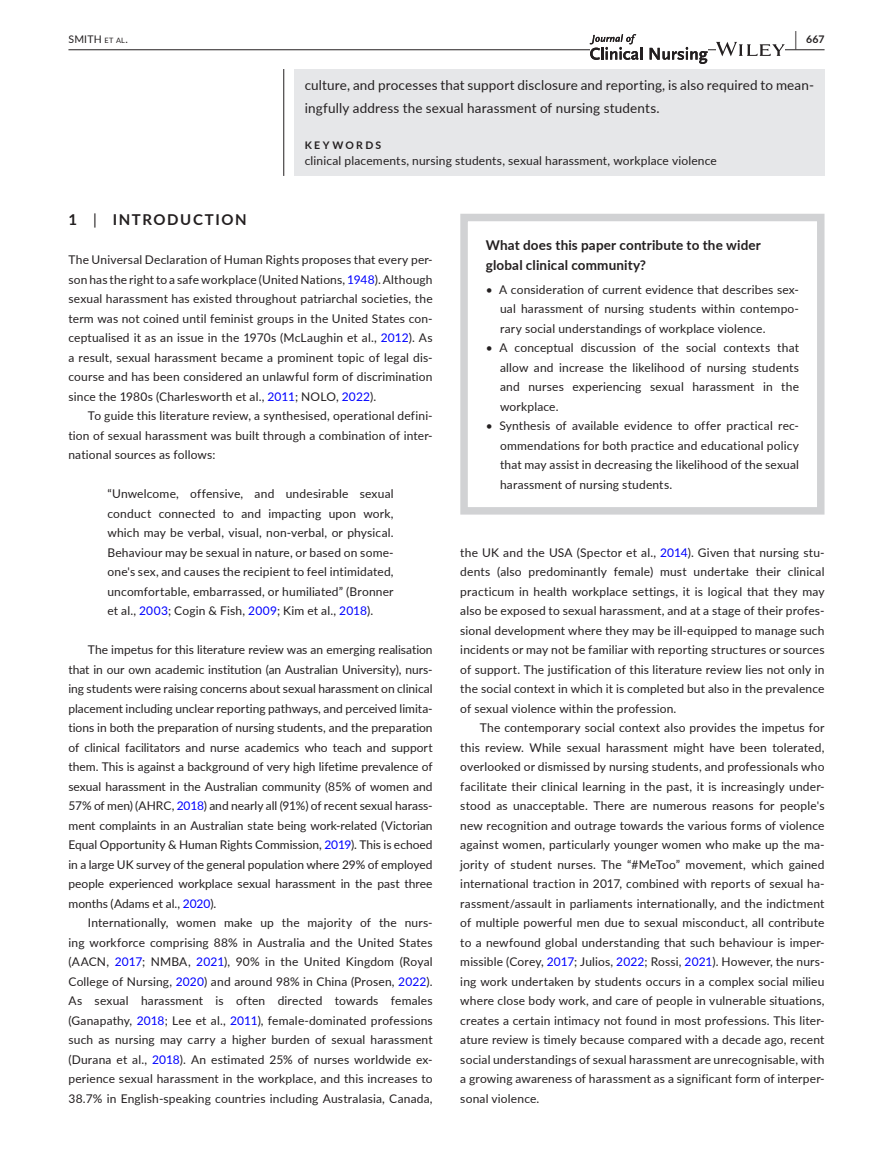
<style>
.page{position:relative;width:893px;height:1174px;background:#fff}
.page>*{position:absolute;margin:0;border:0;box-sizing:border-box;transform-origin:0 0}
.t1{font:700 15px "Lato";letter-spacing:.105em;color:#231f20}
.t2{font:13.5px/22.5px "Lato";letter-spacing:.01em;color:#231f20}
.t3{font:700 13.5px/19.5px "Lato";letter-spacing:.01em;color:#231f20}
.t4{font:12px/19.5px "Lato";letter-spacing:.015em;color:#231f20;text-align:justify}
.t5{font:700 10.5px "Lato";letter-spacing:.22em;color:#231f20}
.t6{font:10.5px "Lato";letter-spacing:.02em;color:#231f20}
.s1{font-size:7.35px}
.s2{font-size:19.5px}
.s3{font-weight:400}
.s4{color:#00f}
</style>
<div class="page">
<hr style="left:68px;top:49px;width:756px;height:1px;background:#231f20">
<div style="left:590px;top:34px;width:118px;height:30px;background:#fff"></div>
<svg style="left:590px;top:34px;width:52px;height:26px"></svg>
<svg style="left:650px;top:47px;width:58px;height:17px"></svg>
<svg style="left:716px;top:42px;width:69px;height:14px"></svg>
<div style="left:294px;top:69px;width:530px;height:107px;background:#e6e7e9"></div>
<hr style="left:283px;top:69px;width:1px;height:107px;background:#231f20">
<div style="left:460px;top:214px;width:364px;height:300px;border:8px solid #d1d2d4"></div>
<p class="t6" style="left:68px;top:31px;width:61px">SMITH <span class="s1">et al</span>.</p>
<p class="t5" style="left:795px;top:31px;width:31px"><span class="s2">|</span> 667</p>
<p class="t2" style="left:305px;top:74px;width:511px">culture, and processes that support disclosure and reporting, is also required to mean&shy;ingfully address the sexual harassment of nursing students.</p>
<p class="t5" style="left:305px;top:137px;width:78px">KEYWORDS</p>
<p class="t4" style="left:305px;top:151px;width:414px">clinical placements, nursing students, sexual harassment, workplace violence</p>
<p class="t1" style="left:68px;top:209px;width:180px">1 <span class="s3">|</span> INTRODUCTION</p>
<p class="t4" style="left:68px;top:249px;width:366px">The Universal Declaration of Human Rights proposes that every per&shy;son has the right to a safe workplace (United Nations, <span class="s4">1948</span>). Although sexual harassment has existed throughout patriarchal societies, the term was not coined until feminist groups in the United States con&shy;ceptualised it as an issue in the 1970s (McLaughin et al., <span class="s4">2012</span>). As a result, sexual harassment became a prominent topic of legal dis&shy;course and has been considered an unlawful form of discrimination since the 1980s (Charlesworth et al., <span class="s4">2011</span>; NOLO, <span class="s4">2022</span>).</p>
<p class="t4" style="left:68px;top:405px;width:366px;text-indent:20px">To guide this literature review, a synthesised, operational defini&shy;tion of sexual harassment was built through a combination of inter&shy;national sources as follows:</p>
<p class="t4" style="left:107px;top:483px;width:288px">“Unwelcome, offensive, and undesirable sexual conduct connected to and impacting upon work, which may be verbal, visual, non-verbal, or physical.<br>Behaviour may be sexual in nature, or based on some&shy;one's sex, and causes the recipient to feel intimidated, uncomfortable, embarrassed, or humiliated” (Bronner et al., <span class="s4">2003</span>; Cogin &amp; Fish, <span class="s4">2009</span>; Kim et al., <span class="s4">2018</span>).</p>
<p class="t4" style="left:68px;top:639px;width:366px;text-indent:20px">The impetus for this literature review was an emerging realisation that in our own academic institution (an Australian University), nurs&shy;ing students were raising concerns about sexual harassment on clinical placement including unclear reporting pathways, and perceived limita&shy;tions in both the preparation of nursing students, and the preparation of clinical facilitators and nurse academics who teach and support them. This is against a background of very high lifetime prevalence of sexual harassment in the Australian community (85% of women and 57% of men) (AHRC, <span class="s4">2018</span>) and nearly all (91%) of recent sexual harass&shy;ment complaints in an Australian state being work-related (Victorian Equal Opportunity &amp; Human Rights Commission, <span class="s4">2019</span>). This is echoed in a large UK survey of the general population where 29% of employed people experienced workplace sexual harassment in the past three months (Adams et al., <span class="s4">2020</span>).</p>
<p class="t4" style="left:68px;top:912px;width:366px;text-indent:20px">Internationally, women make up the majority of the nurs&shy;ing workforce comprising 88% in Australia and the United States (AACN, <span class="s4">2017</span>; NMBA, <span class="s4">2021</span>), 90% in the United Kingdom (Royal College of Nursing, <span class="s4">2020</span>) and around 98% in China (Prosen, <span class="s4">2022</span>).<br>As sexual harassment is often directed towards females (Ganapathy, <span class="s4">2018</span>; Lee et al., <span class="s4">2011</span>), female-dominated professions such as nursing may carry a higher burden of sexual harassment (Durana et al., <span class="s4">2018</span>). An estimated 25% of nurses worldwide ex&shy;perience sexual harassment in the workplace, and this increases to 38.7% in English-speaking countries including Australasia, Canada,</p>
<p class="t3" style="left:486px;top:235px;width:277px">What does this paper contribute to the wider global clinical community?</p>
<p class="t4" style="left:500px;top:279px;width:300px;text-indent:-14px">• A consideration of current evidence that describes sex&shy;ual harassment of nursing students within contempo&shy;rary social understandings of workplace violence.</p>
<p class="t4" style="left:500px;top:337px;width:300px;text-indent:-14px">• A conceptual discussion of the social contexts that allow and increase the likelihood of nursing students and nurses experiencing sexual harassment in the workplace.</p>
<p class="t4" style="left:500px;top:415px;width:300px;text-indent:-14px">• Synthesis of available evidence to offer practical rec&shy;ommendations for both practice and educational policy that may assist in decreasing the likelihood of the sexual harassment of nursing students.</p>
<p class="t4" style="left:460px;top:542px;width:366px">the UK and the USA (Spector et al., <span class="s4">2014</span>). Given that nursing stu&shy;dents (also predominantly female) must undertake their clinical practicum in health workplace settings, it is logical that they may also be exposed to sexual harassment, and at a stage of their profes&shy;sional development where they may be ill-equipped to manage such incidents or may not be familiar with reporting structures or sources of support. The justification of this literature review lies not only in the social context in which it is completed but also in the prevalence of sexual violence within the profession.</p>
<p class="t4" style="left:460px;top:717px;width:366px;text-indent:20px">The contemporary social context also provides the impetus for this review. While sexual harassment might have been tolerated, overlooked or dismissed by nursing students, and professionals who facilitate their clinical learning in the past, it is increasingly under&shy;stood as unacceptable. There are numerous reasons for people's new recognition and outrage towards the various forms of violence against women, particularly younger women who make up the ma&shy;jority of student nurses. The “#MeToo” movement, which gained international traction in 2017, combined with reports of sexual ha&shy;rassment/assault in parliaments internationally, and the indictment of multiple powerful men due to sexual misconduct, all contribute to a newfound global understanding that such behaviour is imper&shy;missible (Corey, <span class="s4">2017</span>; Julios, <span class="s4">2022</span>; Rossi, <span class="s4">2021</span>). However, the nurs&shy;ing work undertaken by students occurs in a complex social milieu where close body work, and care of people in vulnerable situations, creates a certain intimacy not found in most professions. This liter&shy;ature review is timely because compared with a decade ago, recent social understandings of sexual harassment are unrecognisable, with a growing awareness of harassment as a significant form of interper&shy;sonal violence.</p>
</div>
